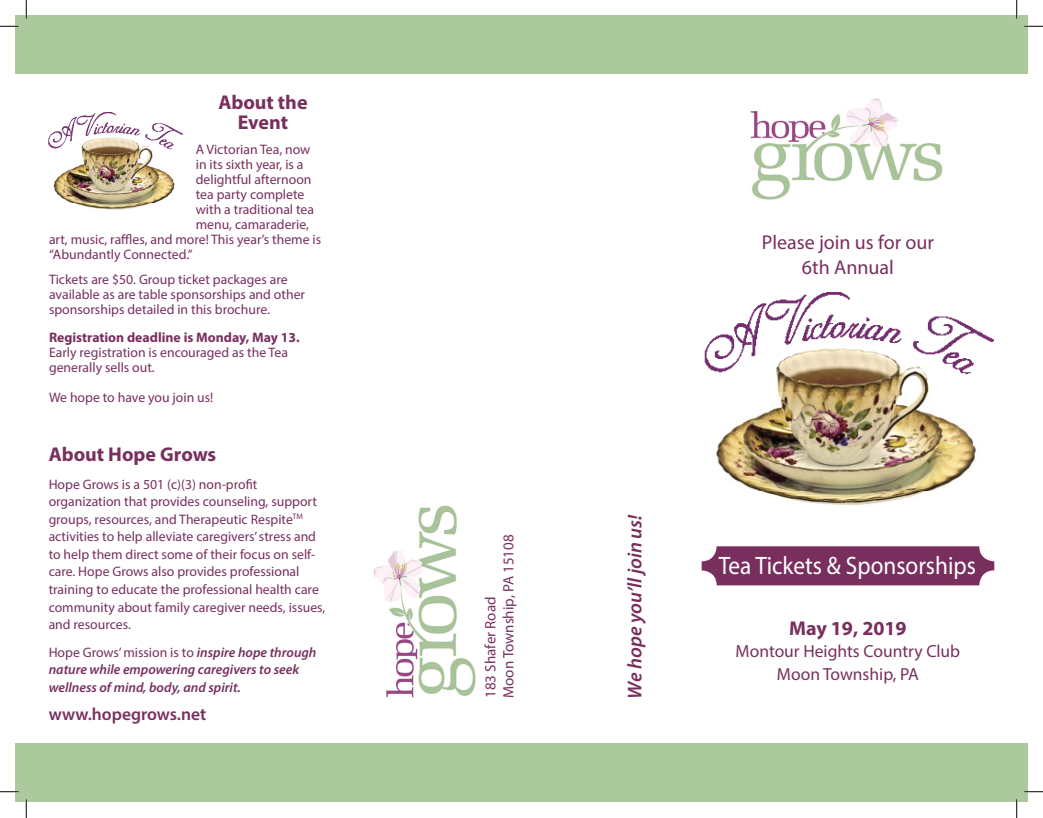
<style>
.page{position:relative;width:1043px;height:818px;background:#fff}
.page>*{position:absolute;margin:0;border:0;box-sizing:border-box;transform-origin:0 0}
.t1{font:25.25px "Myriad Pro";color:#fff;scale:.92 1}
.t2{font:700 20px/20px "Myriad Pro";color:#782f5e;text-align:center}
.t3{font:20px "Myriad Pro";color:#782f5e}
.t4{font:italic 600 20px "Myriad Pro";color:#782f5e}
.t5{font:17.5px "Myriad Pro";color:#782f5e}
.t6{font:600 17.5px "Myriad Pro";color:#782f5e}
.t7{font:15px "Myriad Pro";color:#782f5e}
.t8{font:13.75px/17.5px "Myriad Pro";color:#782f5e}
.t9{font:italic 600 13.75px/17.5px "Myriad Pro";color:#782f5e}
.t10{font:700 13.75px "Myriad Pro";color:#782f5e}
.s1{font-weight:400;font-style:normal}
</style>
<div class="page">
<img style="left:704px;top:292px;width:289px;height:214px">
<img style="left:373px;top:505px;width:103px;height:193px">
<div style="left:15px;top:16px;width:1013px;height:58px;background:#acc99d"></div>
<img style="left:48px;top:112px;width:135px;height:98px">
<div style="left:15px;top:743px;width:1013px;height:59px;background:#acc99d"></div>
<div style="left:701px;top:546px;width:293px;height:39px;background:#782f5e;border-radius:15px"></div>
<img style="left:750px;top:98px;width:193px;height:102px">
<svg style="left:0;top:25px;width:19px;height:2px"></svg>
<svg style="left:1024px;top:25px;width:18px;height:2px"></svg>
<svg style="left:0;top:791px;width:19px;height:1px"></svg>
<svg style="left:1024px;top:791px;width:18px;height:1px"></svg>
<svg style="left:25px;top:0;width:2px;height:19px"></svg>
<svg style="left:25px;top:799px;width:2px;height:19px"></svg>
<svg style="left:1015px;top:0;width:2px;height:19px"></svg>
<svg style="left:1016px;top:799px;width:1px;height:19px"></svg>
<p class="t2" style="left:218px;top:91px;width:91px">About the<br>Event</p>
<p class="t8" style="left:196px;top:140px;width:116px">A Victorian Tea, now</p>
<p class="t8" style="left:196px;top:155px;width:109px">in its sixth year, is a</p>
<p class="t8" style="left:196px;top:170px;width:117px">delightful afternoon</p>
<p class="t8" style="left:196px;top:185px;width:110px">tea party complete</p>
<p class="t8" style="left:196px;top:200px;width:120px">with a traditional tea</p>
<p class="t8" style="left:196px;top:215px;width:115px">menu, camaraderie,</p>
<p class="t8" style="left:49px;top:230px;width:274px">art, music, raffles, and more! This year’s theme is</p>
<p class="t8" style="left:49px;top:245px;width:145px">“Abundantly Connected.”</p>
<p class="t8" style="left:49px;top:271px;width:257px;line-height:15px">Tickets are $50. Group ticket packages are available as are table sponsorships and other sponsorships detailed in this brochure.</p>
<p class="t10" style="left:49px;top:328px;width:252px">Registration deadline is Monday, May 13.</p>
<p class="t8" style="left:49px;top:344px;width:240px;line-height:15px">Early registration is encouraged as the Tea generally sells out.</p>
<p class="t8" style="left:49px;top:388px;width:166px">We hope to have you join us!</p>
<p class="t2" style="left:49px;top:444px;width:169px">About Hope Grows</p>
<p class="t8" style="left:49px;top:475px;width:278px">Hope Grows is a 501 (c)(3) non-profit organization that provides counseling, support groups, resources, and Therapeutic Respite<sup>TM </sup>activities to help alleviate caregivers’ stress and to help them direct some of their focus on self&shy;care. Hope Grows also provides professional training to educate the professional health care community about family caregiver needs, issues, and resources.</p>
<p class="t9" style="left:49px;top:642px;width:269px"><span class="s1">Hope Grows’ mission is to</span> inspire hope through nature while empowering caregivers to seek wellness of mind, body, and spirit.</p>
<p class="t6" style="left:49px;top:703px;width:159px">www.hopegrows.net</p>
<p class="t7" style="left:499px;top:697px;width:165px;rotate:-90deg">Moon Township, PA 15108</p>
<p class="t7" style="left:481px;top:697px;width:103px;rotate:-90deg">183 Shafer Road</p>
<p class="t3" style="left:762px;top:230px;width:174px">Please join us for our</p>
<p class="t3" style="left:802px;top:255px;width:93px">6th Annual</p>
<p class="t4" style="left:622px;top:698px;width:186px;rotate:-90deg">We hope you’ll join us!</p>
<p class="t1" style="left:718px;top:549px;width:281px">Tea Tickets &amp; Sponsorships</p>
<p class="t2" style="left:789px;top:617px;width:119px">May 19, 2019</p>
<p class="t5" style="left:735px;top:640px;width:226px">Montour Heights Country Club</p>
<p class="t5" style="left:777px;top:663px;width:143px">Moon Township, PA</p>
</div>
